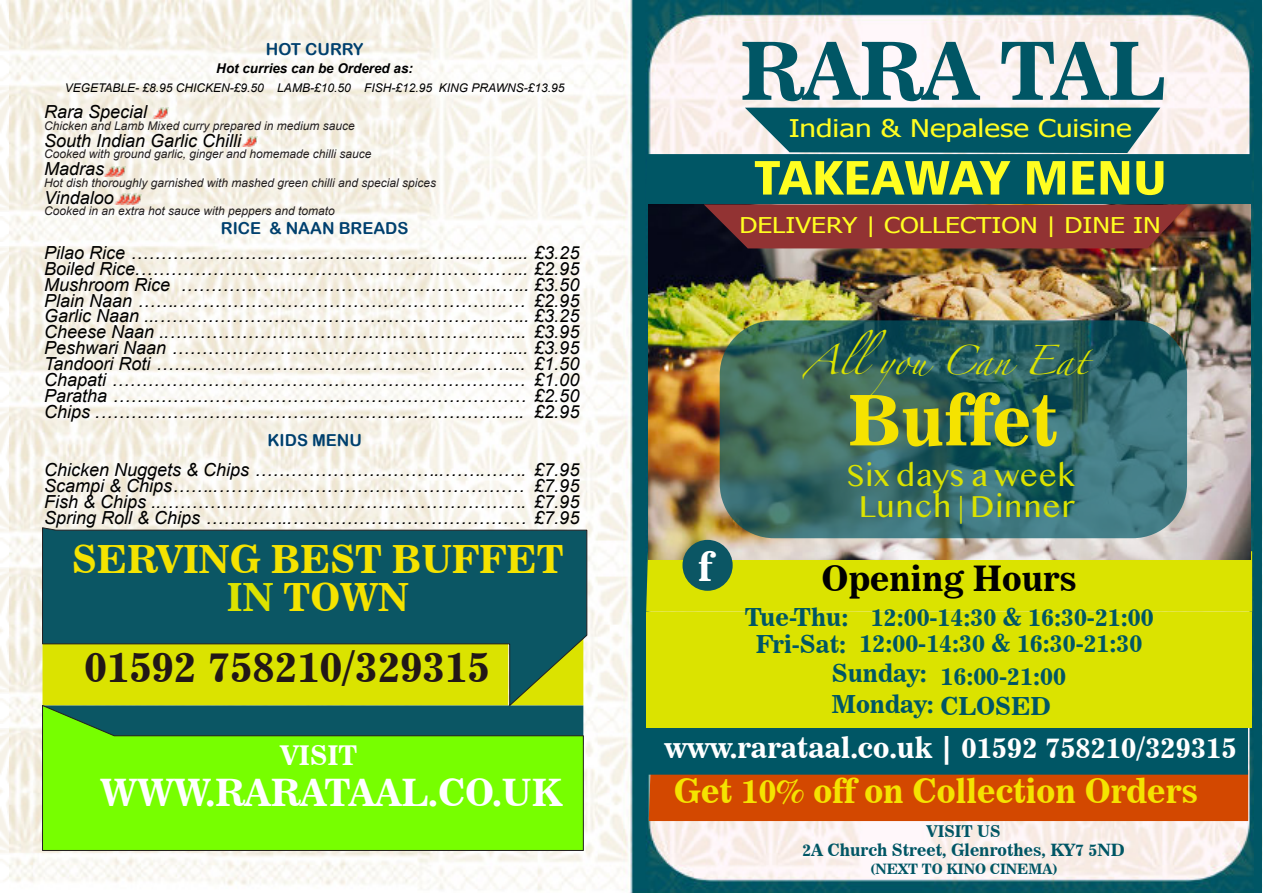
<style>
.page{position:relative;width:1263px;height:893px;background:#fff}
.page>*{position:absolute;margin:0;border:0;box-sizing:border-box;transform-origin:0 0}
.t1{font:79.5px "News 706 BT Bold C";color:#005665}
.t2{font:69px "News 706 BT Bold C";color:#f5e300}
.t3{font:48.3px "Humanist 777 BT Black Condensed B";color:#fffe21;scale:1.12 1}
.t4{font:42.45px "News 706 BT Bold C";color:#221717}
.t5{font:39.3px "News 706 BT Bold C";color:#fff}
.t6{font:38.1px "News 706 BT Bold C";color:#f5e300}
.t7{font:37.05px "News 706 BT Bold C";color:#fff}
.t8{font:34.65px "News 706 BT Bold C";color:#000}
.t9{font:33.3px "News 706 BT Bold C";color:#f5e300}
.t10{font:32.1px "Tamil MN";color:#dbe300}
.t11{font:28.8px "News 706 BT Bold C";color:#fff}
.t12{font:26.7px "News 706 BT Bold C";color:#fff}
.t13{font:26.4px "Zapfino";color:#dbe300}
.t14{font:24.45px/26.2px "News 706 BT Bold C";color:#005665;text-align:center}
.t15{font:24.3px "Tahoma";color:#fffe21;scale:1.22 1}
.t16{font:21.75px "Tahoma";color:#fffe21;scale:1.22 1}
.t17{font:italic 18px/15.9px "Arial";color:#000;text-align:justify}
.t18{font:16.8px "News 706 BT Bold C";color:#005665}
.t19{font:16.5px "Arial Rounded MT Bold";color:#00406e}
.t20{font:16.05px "News 706 BT Bold C";color:#005665}
.t21{font:14.1px "News 706 BT Bold C";color:#005665}
.t22{font:italic 700 13.5px "Arial";color:#000}
.t23{font:italic 12px "Arial";color:#231f20}
.t24{font:italic 12px "Arial";color:#000}
.s1{color:#dbe300}
</style>
<div class="page">
<img style="left:9px;top:0;width:1244px;height:893px">
<div style="left:646px;top:551px;width:606px;height:61px;background:#dbe300"></div>
<svg style="left:641px;top:723px;width:607px;height:98px"></svg>
<img style="left:648px;top:248px;width:602px;height:311px">
<div style="left:720px;top:320px;width:467px;height:218px;background:#005665;border-radius:54px;opacity:.69"></div>
<div style="left:646px;top:612px;width:606px;height:116px;background:#dbe300"></div>
<svg style="left:645px;top:108px;width:606px;height:140px"></svg>
<svg style="left:152px;top:108px;width:16px;height:10px"></svg>
<svg style="left:241px;top:136px;width:16px;height:11px"></svg>
<div style="left:682px;top:540px;width:51px;height:51px;background:#0b5664;border-radius:50%"></div>
<svg style="left:42px;top:527px;width:545px;height:179px;fill:#0b5664"></svg>
<svg style="left:42px;top:705px;width:542px;height:146px;fill:#7f0"></svg>
<svg style="left:114px;top:194px;width:27px;height:11px"></svg>
<svg style="left:103px;top:166px;width:22px;height:10px"></svg>
<p class="t19" style="left:266px;top:43px;width:99px">HOT CURRY</p>
<p class="t24" style="left:65px;top:83px;width:501px">VEGETABLE- £8.95 CHICKEN-£9.50 LAMB-£10.50 FISH-£12.95 KING PRAWNS-£13.95</p>
<p class="t22" style="left:216px;top:63px;width:198px">Hot curries can be Ordered as:</p>
<p class="t17" style="left:44px;top:106px;width:105px">Rara Special</p>
<p class="t23" style="left:44px;top:121px;width:312px">Chicken and Lamb Mixed curry prepared in medium sauce</p>
<p class="t17" style="left:44px;top:134px;width:199px">South Indian Garlic Chilli</p>
<p class="t23" style="left:44px;top:150px;width:329px">Cooked with ground garlic, ginger and homemade chilli sauce</p>
<p class="t17" style="left:44px;top:163px;width:62px">Madras</p>
<p class="t23" style="left:44px;top:178px;width:394px">Hot dish thoroughly garnished with mashed green chilli and special spices</p>
<p class="t17" style="left:44px;top:191px;width:71px">Vindaloo</p>
<p class="t23" style="left:44px;top:207px;width:292px">Cooked in an extra hot sauce with peppers and tomato</p>
<p class="t19" style="left:221px;top:222px;width:189px">RICE &amp; NAAN BREADS</p>
<p class="t17" style="left:44px;top:246px;width:537px">Pilao Rice ……………………………………………………….... £3.25<br>Boiled Rice.……………………………………………………….. £2.95<br>Mushroom Rice …………..………………………………….….. £3.50<br>Plain Naan …….……………………………………………….… £2.95<br>Garlic Naan ...…………………………………………………….. £3.25<br>Cheese Naan ..…………………………………………………... £3.95<br>Peshwari Naan …………………………………………………... £3.95<br>Tandoori Roti …………………………………………………….. £1.50<br>Chapati …………………………………………………………… £1.00<br>Paratha …………………………………………………………… £2.50<br>Chips .………………………………………………………….…. £2.95</p>
<p class="t19" style="left:267px;top:434px;width:96px">KIDS MENU</p>
<p class="t17" style="left:44px;top:463px;width:537px">Chicken Nuggets &amp; Chips …………………………..…….……. £7.95<br>Scampi &amp; Chips……..…………………………………………… £7.95<br>Fish &amp; Chips ..……………………………………………………. £7.95<br>Spring Roll &amp; Chips …….……..………………………………… £7.95</p>
<h3 class="t6" style="left:72px;top:544px;width:493px">SERVING BEST BUFFET</h3>
<h3 class="t5" style="left:698px;top:552px;width:15px">f</h3>
<h3 class="t6" style="left:227px;top:582px;width:183px"><span class="s1">IN</span> TOWN</h3>
<h3 class="t4" style="left:85px;top:649px;width:407px">01592 758210/329315</h3>
<h1 class="t1" style="left:740px;top:39px;width:427px">RARA TAL</h1>
<h3 class="t15" style="left:789px;top:119px;width:283px">Indian &amp; Nepalese Cuisine</h3>
<h3 class="t3" style="left:754px;top:158px;width:370px">TAKEAWAY MENU</h3>
<p class="t16" style="left:739px;top:216px;width:347px">DELIVERY | COLLECTION | DINE IN</p>
<h3 class="t13" style="left:803px;top:349px;width:285px">Allyou Can Eat</h3>
<h2 class="t2" style="left:848px;top:393px;width:211px">Buffet</h2>
<h3 class="t10" style="left:846px;top:461px;width:230px">Six days a week</h3>
<h3 class="t10" style="left:859px;top:493px;width:217px">Lunch | Dinner</h3>
<h3 class="t8" style="left:822px;top:564px;width:257px">Opening Hours</h3>
<h3 class="t14" style="left:745px;top:607px;width:410px">Tue-Thu: 12:00-14:30 &amp; 16:30-21:00<br>Fri-Sat: 12:00-14:30 &amp; 16:30-21:30</h3>
<h3 class="t14" style="left:832px;top:665px;width:235px;line-height:27.5px;text-align:left">Sunday: 16:00-21:00<br>Monday: CLOSED</h3>
<h3 class="t12" style="left:280px;top:744px;width:79px">VISIT</h3>
<h3 class="t7" style="left:100px;top:777px;width:463px">WWW.RARATAAL.CO.UK</h3>
<h3 class="t11" style="left:664px;top:736px;width:574px">www.rarataal.co.uk | 01592 758210/329315</h3>
<h3 class="t9" style="left:674px;top:778px;width:526px">Get 10% off on Collection Orders</h3>
<p class="t18" style="left:802px;top:843px;width:324px">2A Church Street, Glenrothes, KY7 5ND</p>
<p class="t21" style="left:870px;top:863px;width:190px">(NEXT TO KINO CINEMA)</p>
<p class="t20" style="left:927px;top:825px;width:75px">VISIT US</p>
</div>
